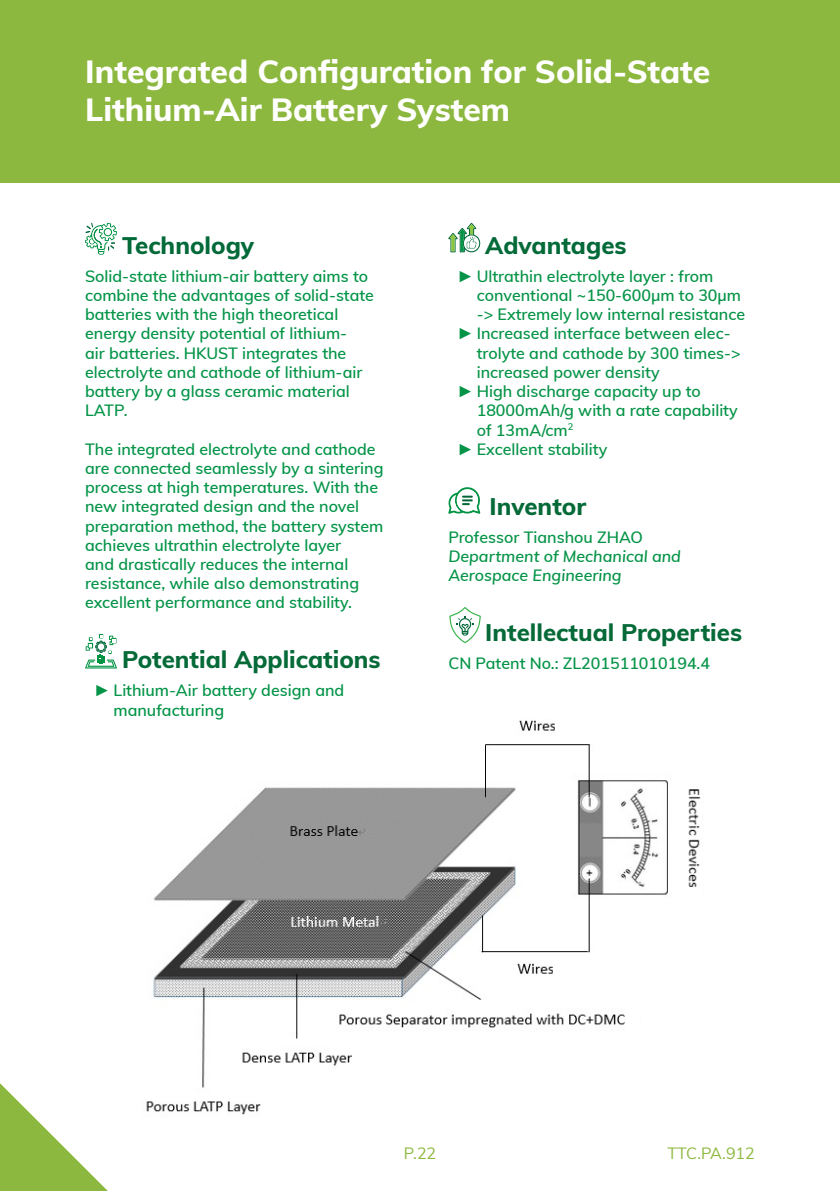
<style>
.page{position:relative;width:840px;height:1191px;background:#fff}
.page>*{position:absolute;margin:0;border:0;box-sizing:border-box;transform-origin:0 0}
.t1{font:800 32px/38.4px "Muli";color:#fff}
.t2{font:800 24px "Muli";color:#056a38}
.t3{font:800 24px "Muli";color:#026938}
.t4{font:600 16px/19.2px "Muli";color:#039447}
.t5{font:600 16px "Muli";color:#059447}
.t6{font:italic 600 16px/19.2px "Muli";color:#059447}
.t7{font:16px "Muli";color:#8db93f}
.t8{font:16px "Muli";color:#8db83f}
.s1{color:#026938}
.s2{font-family:"Arial Narrow";font-weight:400}
.s3{color:#056a38}
</style>
<div class="page">
<img style="left:146px;top:720px;width:555px;height:395px">
<div style="left:0;top:0;width:839px;height:182px;background:#8db83f"></div>
<hr style="left:839px;top:0;width:1px;height:182px;background:#8db83f">
<svg style="left:0;top:1083px;width:108px;height:108px"></svg>
<svg style="left:85px;top:223px;width:32px;height:32px"></svg>
<svg style="left:85px;top:634px;width:32px;height:34px"></svg>
<svg style="left:448px;top:223px;width:33px;height:30px"></svg>
<svg style="left:448px;top:487px;width:32px;height:27px"></svg>
<svg style="left:449px;top:607px;width:32px;height:37px"></svg>
<div style="left:554px;top:714px;width:13px;height:21px;background:#fff"></div>
<div style="left:680px;top:887px;width:21px;height:13px;background:#fff"></div>
<div style="left:553px;top:961px;width:13px;height:20px;background:#fff"></div>
<div style="left:626px;top:1010px;width:13px;height:21px;background:#fff"></div>
<div style="left:351px;top:1057px;width:13px;height:20px;background:#fff"></div>
<div style="left:353px;top:1043px;width:13px;height:20px;background:#fff"></div>
<div style="left:261px;top:1096px;width:13px;height:21px;background:#fff"></div>
<h1 class="t1" style="left:85px;top:50px;width:626px">Integrated Configuration for Solid-State<br>Lithium-Air Battery System</h1>
<h2 class="t3" style="left:122px;top:228px;width:133px">Technology</h2>
<p class="t4" style="left:85px;top:266px;width:290px">Solid-state lithium-air battery aims to combine the advantages of solid-state batteries with the high theoretical energy density potential of lithium-<br>air batteries. HKUST integrates the electrolyte and cathode of lithium-air battery by a glass ceramic material LATP.</p>
<p class="t4" style="left:85px;top:438px;width:300px">The integrated electrolyte and cathode are connected seamlessly by a sintering process at high temperatures. With the new integrated design and the novel preparation method, the battery system achieves ultrathin electrolyte layer<br>and drastically reduces the internal resistance, while also demonstrating excellent performance and stability.</p>
<h2 class="t2" style="left:122px;top:642px;width:260px">P<span class="s1">o</span>tential Applications</h2>
<p class="t4" style="left:113px;top:680px;width:232px;text-indent:-17px"><span class="s2">►</span>Lithium-Air battery design and manufacturing</p>
<h2 class="t3" style="left:485px;top:228px;width:143px">Ad<span class="s3">v</span>antages</h2>
<p class="t5" style="left:459px;top:264px;width:255px"><span class="s2">►</span>Ultrathin electrolyte layer : from</p>
<p class="t5" style="left:476px;top:284px;width:266px">conventional ~150-600μm to 30μm</p>
<p class="t5" style="left:476px;top:303px;width:270px">-&gt; Extremely low internal resistance</p>
<p class="t5" style="left:459px;top:322px;width:272px"><span class="s2">►</span>Increased interface between elec-</p>
<p class="t5" style="left:476px;top:341px;width:265px">trolyte and cathode by 300 times-&gt;</p>
<p class="t5" style="left:476px;top:360px;width:184px">increased power density</p>
<p class="t5" style="left:459px;top:380px;width:242px"><span class="s2">►</span>High discharge capacity up to</p>
<p class="t5" style="left:476px;top:399px;width:262px">18000mAh/g with a rate capability</p>
<p class="t5" style="left:476px;top:418px;width:98px">of 13mA/cm<sup>2</sup></p>
<p class="t5" style="left:459px;top:437px;width:149px"><span class="s2">►</span>Excellent stability</p>
<h2 class="t2" style="left:489px;top:488px;width:98px">Inventor</h2>
<p class="t5" style="left:448px;top:525px;width:196px">Professor Tianshou ZHAO</p>
<p class="t6" style="left:448px;top:546px;width:234px">Department of Mechanical and<br>Aerospace Engineering</p>
<h2 class="t2" style="left:485px;top:615px;width:258px">Intellectual Properties</h2>
<p class="t5" style="left:448px;top:652px;width:263px">CN Patent No.: ZL201511010194.4</p>
<p class="t8" style="left:403px;top:1141px;width:34px">P.22</p>
<p class="t7" style="left:667px;top:1141px;width:89px">TTC.PA.912</p>
</div>
